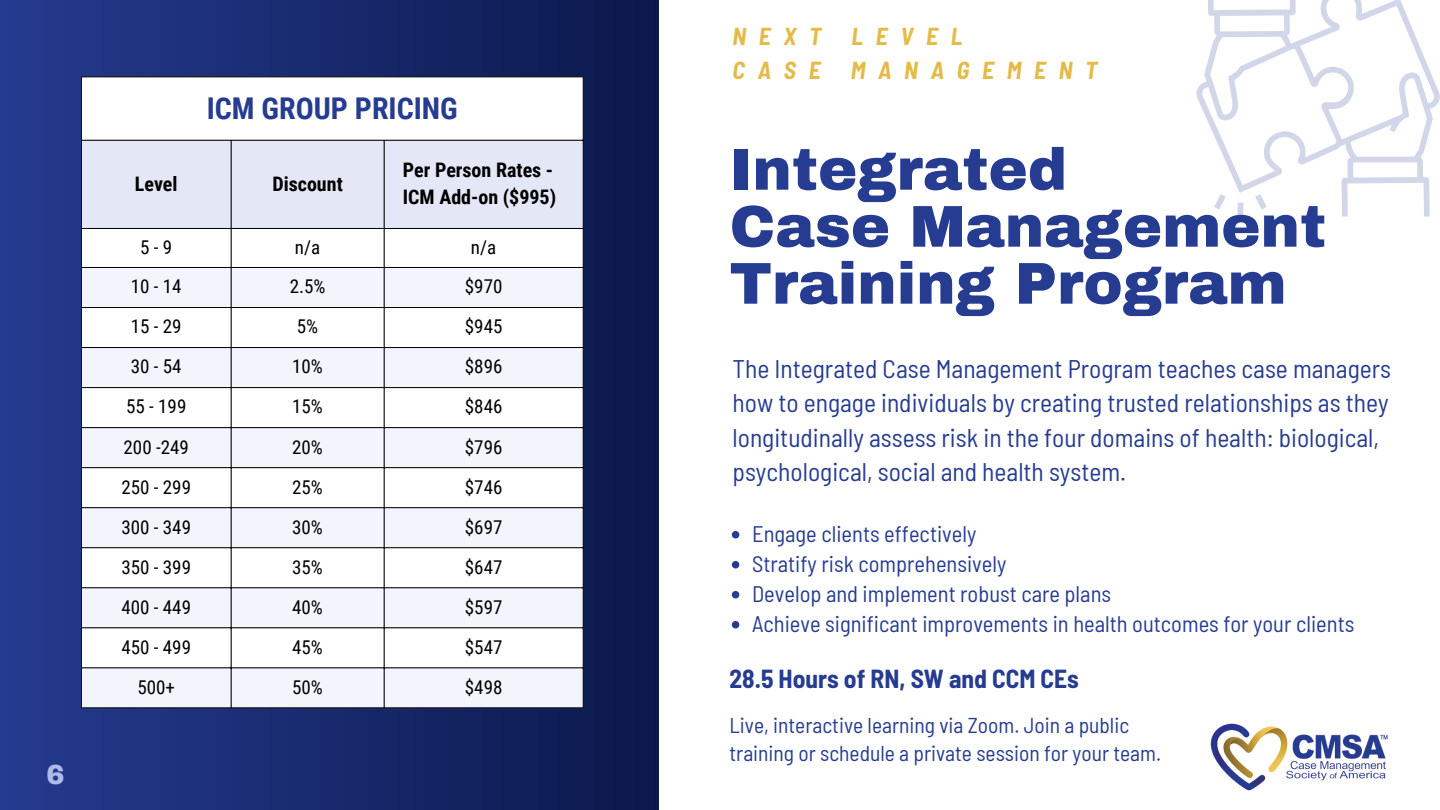
<style>
.page{position:relative;width:1440px;height:810px;background:#fff}
.page>*{position:absolute;margin:0;border:0;box-sizing:border-box;transform-origin:0 0}
.t1{font:900 59px/57px "Archivo";color:#263c91}
.t2{font:700 30px "Roboto Condensed";color:#263c91}
.t3{font:900 27px "Archivo";color:#adbaea}
.t4{font:semi-condensed 25.5px/34.5px "Barlow";color:#263c91}
.t5{font:700 semi-condensed 25.5px "Barlow";color:#263c91}
.t6{font:italic 700 semi-condensed 24px "Barlow";letter-spacing:.53em;color:#e4bb48}
.t7{font:semi-condensed 22.5px "Barlow";color:#263c91}
.t8{font:semi-condensed 21.5px/27.8px "Barlow";color:#263c91}
.t9{font:700 20px "Roboto Condensed";color:#000}
.t10{font:19px "Roboto Condensed";color:#000}
</style>
<div class="page">
<div style="left:0;top:0;width:658px;height:810px;background:linear-gradient(to right,#253b8e,#0b184b)"></div>
<svg style="left:1196px;top:0;width:244px;height:217px"></svg>
<svg style="left:1255px;top:194px;width:12px;height:16px"></svg>
<svg style="left:1214px;top:194px;width:12px;height:16px"></svg>
<svg style="left:1237px;top:203px;width:6px;height:14px"></svg>
<svg style="left:82px;top:78px;width:501px;height:189px"></svg>
<div style="left:82px;top:141px;width:501px;height:87px;background:#e3e7f6"></div>
<svg style="left:82px;top:268px;width:501px;height:440px;fill:#f3f5fd"></svg>
<hr style="left:81px;top:77px;width:1px;height:631px;background:#000">
<hr style="left:231px;top:141px;width:1px;height:567px;background:#000">
<hr style="left:384px;top:141px;width:1px;height:567px;background:#000">
<hr style="left:583px;top:77px;width:1px;height:631px;background:#000">
<hr style="left:81px;top:77px;width:503px;height:1px;background:#000">
<hr style="left:81px;top:140px;width:503px;height:1px;background:#000">
<hr style="left:81px;top:228px;width:503px;height:1px;background:#000">
<hr style="left:81px;top:267px;width:503px;height:1px;background:#000">
<hr style="left:81px;top:307px;width:503px;height:1px;background:#000">
<hr style="left:81px;top:347px;width:503px;height:1px;background:#000">
<hr style="left:81px;top:387px;width:503px;height:1px;background:#000">
<hr style="left:81px;top:427px;width:503px;height:1px;background:#000">
<hr style="left:81px;top:467px;width:503px;height:1px;background:#000">
<hr style="left:81px;top:507px;width:503px;height:1px;background:#000">
<hr style="left:81px;top:547px;width:503px;height:1px;background:#000">
<hr style="left:81px;top:587px;width:503px;height:1px;background:#000">
<hr style="left:81px;top:627px;width:503px;height:1px;background:#000">
<hr style="left:81px;top:667px;width:503px;height:1px;background:#000">
<hr style="left:81px;top:708px;width:503px;height:1px;background:#000">
<svg style="left:732px;top:531px;width:7px;height:7px"></svg>
<svg style="left:732px;top:561px;width:7px;height:7px"></svg>
<svg style="left:732px;top:591px;width:7px;height:7px"></svg>
<svg style="left:732px;top:621px;width:7px;height:7px"></svg>
<img style="left:1210px;top:723px;width:178px;height:68px">
<p class="t3" style="left:47px;top:761px;width:20px">6</p>
<p class="t2" style="left:207px;top:91px;width:253px">ICM GROUP PRICING</p>
<p class="t9" style="left:135px;top:172px;width:44px">Level</p>
<p class="t9" style="left:272px;top:172px;width:72px">Discount</p>
<p class="t9" style="left:403px;top:158px;width:152px">Per Person Rates -</p>
<p class="t9" style="left:403px;top:186px;width:155px">ICM Add-on ($995)</p>
<p class="t10" style="left:140px;top:236px;width:34px">5-9</p>
<p class="t10" style="left:295px;top:236px;width:27px">n/a</p>
<p class="t10" style="left:471px;top:236px;width:27px">n/a</p>
<p class="t10" style="left:131px;top:276px;width:52px">10 - 14</p>
<p class="t10" style="left:290px;top:276px;width:37px">2.5%</p>
<p class="t10" style="left:465px;top:276px;width:39px">$970</p>
<p class="t10" style="left:131px;top:316px;width:52px">15 - 29</p>
<p class="t10" style="left:297px;top:316px;width:23px">5%</p>
<p class="t10" style="left:465px;top:316px;width:39px">$945</p>
<p class="t10" style="left:131px;top:356px;width:52px">30 - 54</p>
<p class="t10" style="left:292px;top:356px;width:32px">10%</p>
<p class="t10" style="left:465px;top:356px;width:39px">$896</p>
<p class="t10" style="left:126px;top:396px;width:62px">55 - 199</p>
<p class="t10" style="left:292px;top:396px;width:32px">15%</p>
<p class="t10" style="left:465px;top:396px;width:39px">$846</p>
<p class="t10" style="left:124px;top:436px;width:67px">200 -249</p>
<p class="t10" style="left:292px;top:436px;width:32px">20%</p>
<p class="t10" style="left:465px;top:436px;width:39px">$796</p>
<p class="t10" style="left:121px;top:476px;width:71px">250 - 299</p>
<p class="t10" style="left:292px;top:476px;width:32px">25%</p>
<p class="t10" style="left:465px;top:476px;width:39px">$746</p>
<p class="t10" style="left:121px;top:516px;width:71px">300 - 349</p>
<p class="t10" style="left:292px;top:516px;width:32px">30%</p>
<p class="t10" style="left:465px;top:516px;width:39px">$697</p>
<p class="t10" style="left:121px;top:556px;width:71px">350 - 399</p>
<p class="t10" style="left:292px;top:556px;width:32px">35%</p>
<p class="t10" style="left:465px;top:556px;width:39px">$647</p>
<p class="t10" style="left:121px;top:596px;width:71px">400 - 449</p>
<p class="t10" style="left:292px;top:596px;width:32px">40%</p>
<p class="t10" style="left:465px;top:596px;width:39px">$597</p>
<p class="t10" style="left:121px;top:636px;width:71px">450 - 499</p>
<p class="t10" style="left:292px;top:636px;width:32px">45%</p>
<p class="t10" style="left:465px;top:636px;width:39px">$547</p>
<p class="t10" style="left:137px;top:676px;width:39px">500+</p>
<p class="t10" style="left:292px;top:676px;width:32px">50%</p>
<p class="t10" style="left:465px;top:676px;width:39px">$498</p>
<p class="t6" style="left:733px;top:21px;width:90px">NEXT</p>
<p class="t6" style="left:852px;top:21px;width:112px">LEVEL</p>
<p class="t6" style="left:733px;top:55px;width:90px">CASE</p>
<p class="t6" style="left:851px;top:55px;width:248px">MANAGEMENT</p>
<p class="t1" style="left:730px;top:141px;width:598px">Integrated<br>Case Management<br>Training Program</p>
<p class="t4" style="left:733px;top:350px;width:660px">The Integrated Case Management Program teaches case managers how to engage individuals by creating trusted relationships as they longitudinally assess risk in the four domains of health: biological, psychological, social and health system.</p>
<h2 class="t7" style="left:752px;top:520px;width:226px">Engage clients effectively</h2>
<h1 class="t7" style="left:752px;top:550px;width:256px">Stratify risk comprehensively</h1>
<h4 class="t7" style="left:752px;top:580px;width:361px">Develop and implement robust care plans</h4>
<p class="t7" style="left:752px;top:610px;width:604px">Achieve significant improvements in health outcomes for your clients</p>
<p class="t5" style="left:730px;top:662px;width:351px">28.5 Hours of RN, SW and CCM CEs</p>
<h3 class="t8" style="left:730px;top:711px;width:433px">Live, interactive learning via Zoom. Join a public training or schedule a private session for your team.</h3>
</div>
